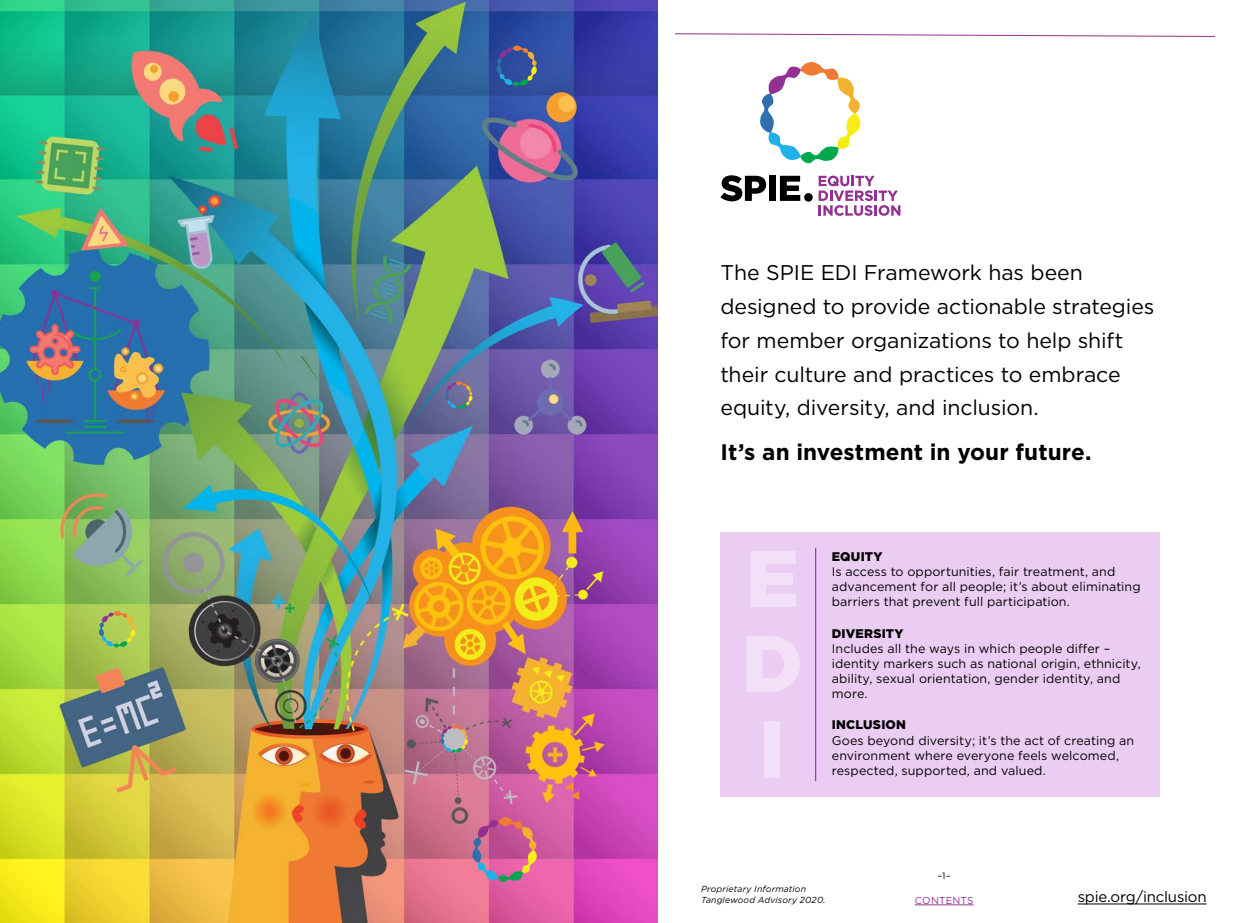
<style>
.page{position:relative;width:1260px;height:923px;background:#fff}
.page>*{position:absolute;margin:0;border:0;box-sizing:border-box;transform-origin:0 0}
.t1{font:700 22.5px "Gotham";color:#000}
.t2{font:21.25px/33.8px "Gotham";letter-spacing:-.005em;color:#000}
.t3{font:15px "Gotham";letter-spacing:-.015em;color:#000}
.t4{font:12.5px/15px "Gotham";letter-spacing:.005em;color:#000}
.t5{font:900 12.5px "Gotham";letter-spacing:.02em;color:#000}
.t6{font:10px "Gotham";letter-spacing:.015em;color:#933192}
.Table_style{font:9.38px "Gotham";color:#000}
.t7{font:italic 8.75px/11.2px "Gotham";letter-spacing:.02em;color:#000}
</style>
<div class="page">
<svg style="left:675px;top:33px;width:540px;height:4px"></svg>
<hr style="left:915px;top:904px;width:59px;height:1px;background:#933192">
<div style="left:720px;top:532px;width:440px;height:264px;background:#ebcdf4"></div>
<img style="left:0;top:0;width:658px;height:922px">
<svg style="left:496px;top:45px;width:41px;height:41px;background:#435c91"></svg>
<svg style="left:441px;top:724px;width:27px;height:28px"></svg>
<svg style="left:445px;top:381px;width:27px;height:28px"></svg>
<svg style="left:99px;top:611px;width:36px;height:36px"></svg>
<svg style="left:472px;top:817px;width:65px;height:65px;background:#c06b8e"></svg>
<hr style="left:1078px;top:903px;width:129px;height:1px;background:#000">
<svg style="left:780px;top:176px;width:20px;height:25px"></svg>
<div style="left:804px;top:193px;width:9px;height:9px;background:#000;border-radius:50%"></div>
<svg style="left:720px;top:175px;width:46px;height:26px"></svg>
<div style="left:769px;top:176px;width:7px;height:25px;background:#000"></div>
<svg style="left:819px;top:176px;width:81px;height:40px"></svg>
<svg style="left:760px;top:62px;width:100px;height:101px"></svg>
<hr style="left:815px;top:548px;width:1px;height:233px;background:#9905c9">
<p class="t2" style="left:720px;top:255px;width:435px">The SPIE EDI Framework has been designed to provide actionable strategies for member organizations to help shift their culture and practices to embrace equity, diversity, and inclusion.</p>
<p class="t1" style="left:720px;top:437px;width:373px">It’s an investment in your future.</p>
<p class="t5" style="left:832px;top:547px;width:52px">EQUITY</p>
<p class="t4" style="left:832px;top:563px;width:310px">Is access to opportunities, fair treatment, and advancement for all people; it’s about eliminating barriers that prevent full participation.</p>
<p class="t5" style="left:832px;top:624px;width:73px">DIVERSITY</p>
<p class="t4" style="left:832px;top:640px;width:310px">Includes all the ways in which people differ – identity markers such as national origin, ethnicity, ability, sexual orientation, gender identity, and more.</p>
<p class="t5" style="left:832px;top:716px;width:76px">INCLUSION</p>
<p class="t4" style="left:832px;top:732px;width:304px">Goes beyond diversity; it’s the act of creating an environment where everyone feels welcomed, respected, supported, and valued.</p>
<p class="t7" style="left:701px;top:882px;width:126px">Proprietary Information<br>Tanglewood Advisory 2020.</p>
<p class="Table_style" style="left:937px;top:869px;width:15px">–1–</p>
<p class="t6" style="left:915px;top:893px;width:60px">CONTENTS</p>
<p class="t3" style="left:1078px;top:887px;width:130px">spie.org/inclusion</p>
</div>
